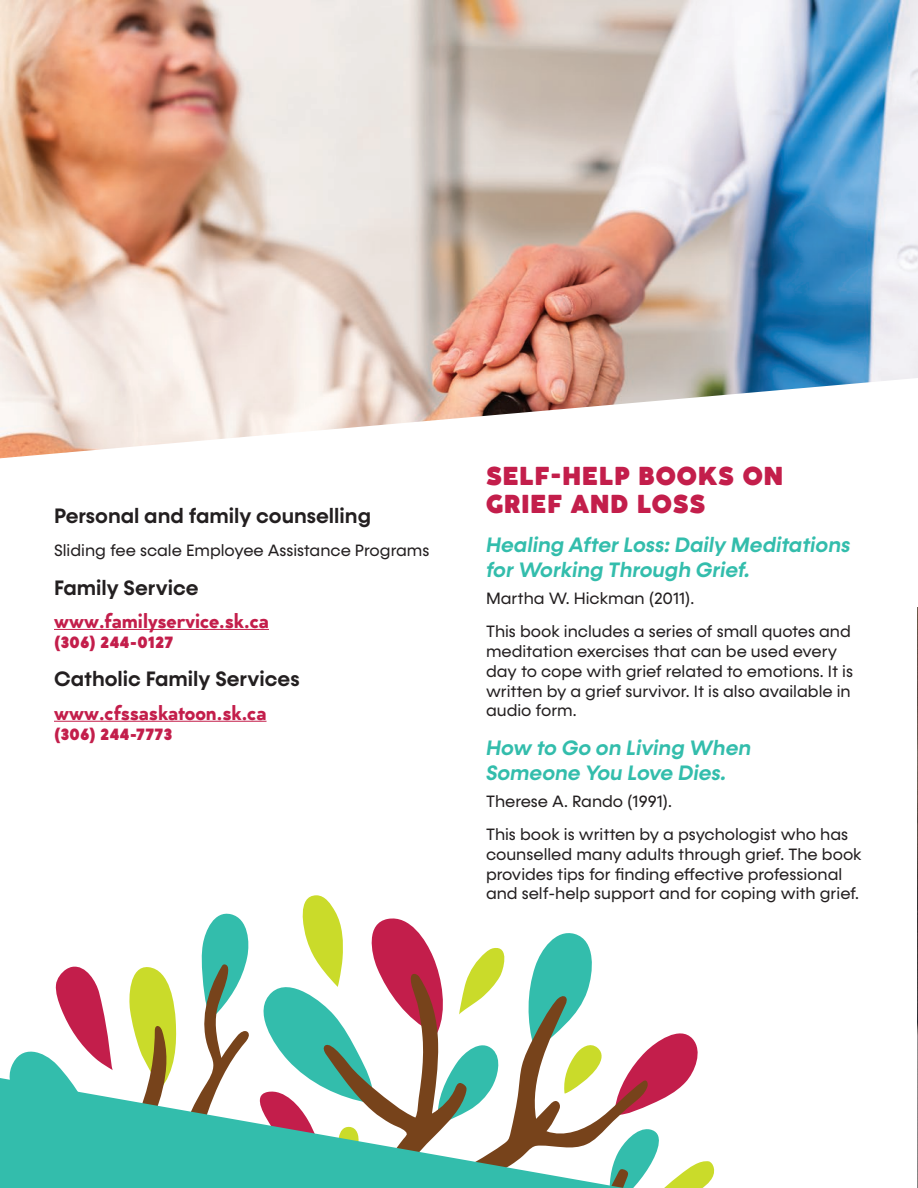
<style>
.page{position:relative;width:918px;height:1188px;background:#fff}
.page>*{position:absolute;margin:0;border:0;box-sizing:border-box;transform-origin:0 0}
.t1{font:900 25.5px/28.5px "Cocogoose Classic";letter-spacing:.04em;color:#c31e4b}
.t2{font:italic 600 21px/25.2px "Konnect";color:#33bdac}
.t3{font:600 21px "Konnect";color:#231f20}
.t4{font:700 21px "Cocogoose Classic";color:#c31e4b}
.t5{font:16.5px/19.8px "Konnect";color:#231f20}
.t6{font:900 16.5px "Konnect";letter-spacing:.03em;color:#c31e4b}
</style>
<div class="page">
<svg style="left:708px;top:1161px;width:7px;height:23px"></svg>
<svg style="left:201px;top:895px;width:304px;height:69px"></svg>
<svg style="left:536px;top:933px;width:56px;height:31px"></svg>
<svg style="left:10px;top:964px;width:698px;height:224px"></svg>
<img style="left:917px;top:608px;width:1px;height:580px">
<img style="left:0;top:0;width:918px;height:458px">
<svg style="left:0;top:1078px;width:624px;height:110px;fill:#33bdac"></svg>
<hr style="left:54px;top:629px;width:215px;height:1px;background:#c31e4b">
<hr style="left:54px;top:721px;width:213px;height:1px;background:#c31e4b">
<p class="t3" style="left:54px;top:503px;width:319px">Personal and family counselling</p>
<p class="t5" style="left:54px;top:541px;width:377px">Sliding fee scale Employee Assistance Programs</p>
<p class="t3" style="left:54px;top:575px;width:146px">Family Service</p>
<p class="t4" style="left:54px;top:605px;width:216px">www.familyservice.sk.ca</p>
<p class="t6" style="left:54px;top:632px;width:121px">(306) 244-0127</p>
<p class="t3" style="left:54px;top:667px;width:247px">Catholic Family Services</p>
<p class="t4" style="left:54px;top:697px;width:214px">www.cfssaskatoon.sk.ca</p>
<p class="t6" style="left:54px;top:724px;width:120px">(306) 244-7773</p>
<h1 class="t1" style="left:486px;top:460px;width:299px">SELF-HELP BOOKS ON<br>GRIEF AND LOSS</h1>
<p class="t2" style="left:486px;top:533px;width:366px">Healing After Loss: Daily Meditations for Working Through Grief.</p>
<p class="t5" style="left:486px;top:582px;width:366px;line-height:33.3px">Martha W. Hickman (2011).<br>This book includes a series of small quotes and</p>
<p class="t5" style="left:486px;top:642px;width:369px">meditation exercises that can be used every day to cope with grief related to emotions. It is written by a grief survivor. It is also available in audio form.</p>
<p class="t2" style="left:486px;top:736px;width:267px">How to Go on Living When<br>Someone You Love Dies.</p>
<p class="t5" style="left:486px;top:785px;width:364px;line-height:33.3px">Therese A. Rando (1991).<br>This book is written by a psychologist who has</p>
<p class="t5" style="left:486px;top:845px;width:377px">counselled many adults through grief. The book provides tips for finding effective professional and self-help support and for coping with grief.</p>
</div>
